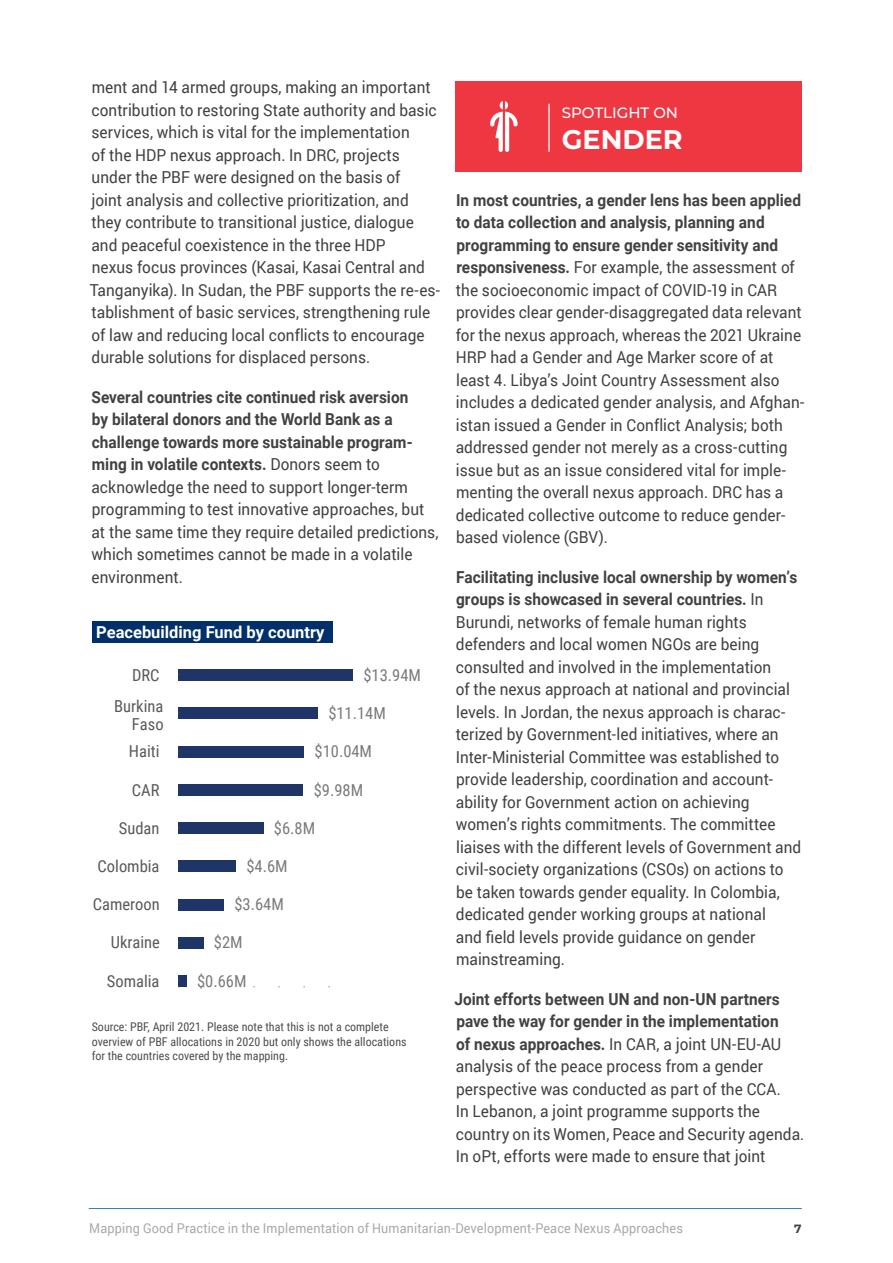
<style>
.page{position:relative;width:893px;height:1263px;background:#fff}
.page>*{position:absolute;margin:0;border:0;box-sizing:border-box;transform-origin:0 0}
.t1{font:700 27px "Montserrat";color:#fff}
.t2{font:16.5px/22.5px "Roboto";letter-spacing:.005em;color:#414042;scale:.93 1}
.t3{font:16.5px/30.6px "Roboto Condensed";color:#58595b;text-align:right}
.t4{font:16.5px "Roboto Condensed";color:#7b7a7b}
.t5{font:700 16.5px "Roboto";color:#fff}
.t6{font:500 15px "Montserrat";color:#fff}
.t7{font:13.5px "Roboto";letter-spacing:.01em;color:#a7a9ac;scale:.93 1}
.t8{font:12px/14.4px "Roboto Condensed";color:#4d4d4f}
.t9{font:700 12px "Montserrat";color:#414042}
.s1{font-weight:700}
</style>
<div class="page">
<hr style="left:89px;top:1208px;width:713px;height:1px;background:#3480b3">
<div style="left:93px;top:621px;width:240px;height:22px;background:#00306b"></div>
<div style="left:178px;top:669px;width:175px;height:12px;background:#1f3568"></div>
<div style="left:178px;top:708px;width:140px;height:11px;background:#1f3568"></div>
<div style="left:178px;top:746px;width:126px;height:11px;background:#1f3568"></div>
<div style="left:178px;top:784px;width:125px;height:12px;background:#1f3568"></div>
<div style="left:178px;top:822px;width:85px;height:12px;background:#1f3568"></div>
<div style="left:178px;top:861px;width:58px;height:11px;background:#1f3568"></div>
<div style="left:178px;top:899px;width:46px;height:11px;background:#1f3568"></div>
<div style="left:178px;top:937px;width:25px;height:11px;background:#1f3568"></div>
<div style="left:178px;top:975px;width:9px;height:12px;background:#1f3568"></div>
<div style="left:455px;top:81px;width:347px;height:91px;background:#ef3742"></div>
<hr style="left:548px;top:104px;width:2px;height:48px;background:#fff">
<svg style="left:490px;top:101px;width:28px;height:51px"></svg>
<p class="t2" style="left:90px;top:76px;width:378px">ment and 14 armed groups, making an important contribution to restoring State authority and basic services, which is vital for the implementation<br>of the HDP nexus approach. In DRC, projects under the PBF were designed on the basis of<br>joint analysis and collective prioritization, and they contribute to transitional justice, dialogue and peaceful coexistence in the three HDP<br>nexus focus provinces (Kasai, Kasai Central and Tanganyika). In Sudan, the PBF supports the re-es&shy;tablishment of basic services, strengthening rule of law and reducing local conflicts to encourage durable solutions for displaced persons.</p>
<p class="t2" style="left:91px;top:385px;width:375px"><span class="s1">Several countries cite continued risk aversion<br>by bilateral donors and the World Bank as a challenge towards more sustainable program&shy;ming in volatile contexts.</span> Donors seem to acknowledge the need to support longer-term programming to test innovative approaches, but at the same time they require detailed predictions, which sometimes cannot be made in a volatile environment.</p>
<p class="t5" style="left:96px;top:620px;width:230px">Peacebuilding Fund by country</p>
<p class="t3" style="left:114px;top:659px;width:51px">DRC<br>Burkina</p>
<p class="t3" style="left:129px;top:709px;width:36px;line-height:27.6px;text-align:left">Faso<br>Haiti</p>
<p class="t3" style="left:132px;top:774px;width:29px">CAR</p>
<p class="t3" style="left:119px;top:812px;width:42px">Sudan</p>
<p class="t3" style="left:98px;top:850px;width:63px">Colombia</p>
<p class="t3" style="left:93px;top:888px;width:68px">Cameroon</p>
<p class="t3" style="left:111px;top:927px;width:51px">Ukraine</p>
<p class="t3" style="left:107px;top:965px;width:54px">Somalia</p>
<p class="t4" style="left:363px;top:663px;width:59px">$13.94M</p>
<p class="t4" style="left:328px;top:702px;width:59px">$11.14M</p>
<p class="t4" style="left:315px;top:740px;width:59px">$10.04M</p>
<p class="t4" style="left:314px;top:778px;width:51px">$9.98M</p>
<p class="t4" style="left:274px;top:816px;width:43px">$6.8M</p>
<p class="t4" style="left:246px;top:854px;width:43px">$4.6M</p>
<p class="t4" style="left:234px;top:893px;width:51px">$3.64M</p>
<p class="t4" style="left:214px;top:931px;width:30px">$2M</p>
<p class="t4" style="left:197px;top:969px;width:51px">$0.66M</p>
<p class="t8" style="left:92px;top:1019px;width:316px">Source: PBF, April 2021. Please note that this is not a complete overview of PBF allocations in 2020 but only shows the allocations for the countries covered by the mapping.</p>
<p class="t6" style="left:562px;top:102px;width:118px">SPOTLIGHT ON</p>
<h1 class="t1" style="left:562px;top:120px;width:123px">GENDER</h1>
<p class="t2" style="left:456px;top:188px;width:376px"><span class="s1">In most countries, a gender lens has been applied to data collection and analysis, planning and programming to ensure gender sensitivity and responsiveness.</span> For example, the assessment of the socioeconomic impact of COVID-19 in CAR provides clear gender-disaggregated data relevant for the nexus approach, whereas the 2021 Ukraine HRP had a Gender and Age Marker score of at least 4. Libya’s Joint Country Assessment also includes a dedicated gender analysis, and Afghan&shy;istan issued a Gender in Conflict Analysis; both addressed gender not merely as a cross-cutting issue but as an issue considered vital for imple&shy;menting the overall nexus approach. DRC has a dedicated collective outcome to reduce gender&shy;based violence (GBV).</p>
<p class="t2" style="left:456px;top:565px;width:373px"><span class="s1">Facilitating inclusive local ownership by women’s groups is showcased in several countries.</span> In Burundi, networks of female human rights defenders and local women NGOs are being consulted and involved in the implementation<br>of the nexus approach at national and provincial levels. In Jordan, the nexus approach is charac&shy;terized by Government-led initiatives, where an Inter-Ministerial Committee was established to provide leadership, coordination and account&shy;ability for Government action on achieving women’s rights commitments. The committee liaises with the different levels of Government and civil-society organizations (CSOs) on actions to be taken towards gender equality. In Colombia, dedicated gender working groups at national<br>and field levels provide guidance on gender mainstreaming.</p>
<p class="t2" style="left:454px;top:987px;width:378px"><span class="s1">Joint efforts between UN and non-UN partners pave the way for gender in the implementation<br>of nexus approaches.</span> In CAR, a joint UN-EU-AU analysis of the peace process from a gender perspective was conducted as part of the CCA.<br>In Lebanon, a joint programme supports the country on its Women, Peace and Security agenda.<br>In oPt, efforts were made to ensure that joint</p>
<p class="t7" style="left:89px;top:1218px;width:640px">Mapping Good Practice in the Implementation of Humanitarian-Development-Peace Nexus Approaches</p>
<p class="t9" style="left:794px;top:1220px;width:9px">7</p>
</div>
